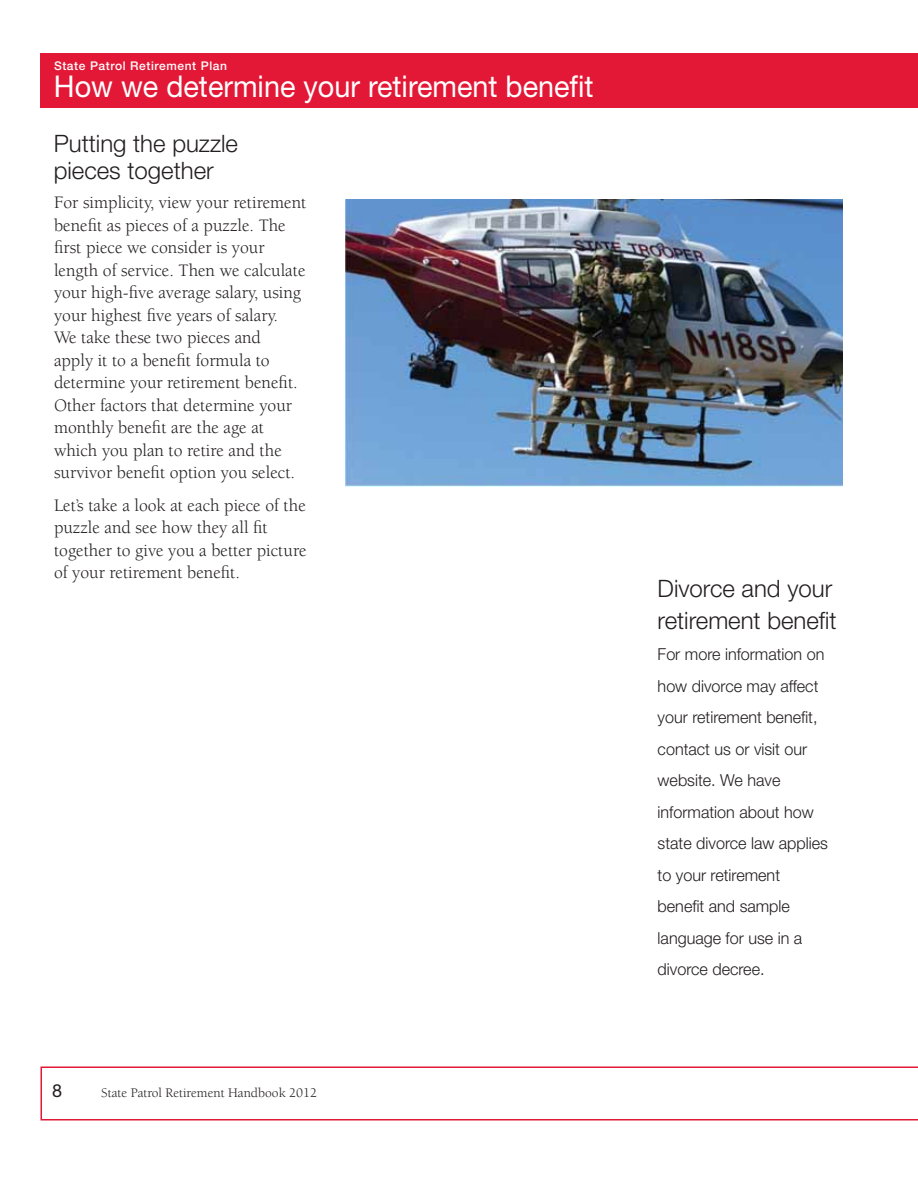
<style>
.page{position:relative;width:918px;height:1188px;background:#fff}
.page>*{position:absolute;margin:0;border:0;box-sizing:border-box;transform-origin:0 0}
.t1{font:30px "Helvetica Neue LT Std";color:#fff;scale:.96 1}
.t2{font:300 24px/27px "Helvetica Neue LT Std";color:#231f20}
.t3{font:18px/22.5px "Berkeley Std";color:#231f20}
.t4{font:18px "Helvetica Neue LT Std";color:#231f20}
.t5{font:300 16.5px/31.5px "Helvetica Neue LT Std";color:#231f20}
.t6{font:13.5px "Berkeley Std";color:#231f20}
.t7{font:500 12px "Helvetica Neue LT Std";letter-spacing:.05em;color:#fff}
</style>
<div class="page">
<div style="left:40px;top:54px;width:878px;height:54px;background:#e31836"></div>
<img style="left:345px;top:200px;width:497px;height:286px">
<svg style="left:40px;top:1066px;width:878px;height:55px"></svg>
<p class="t7" style="left:54px;top:61px;width:175px">State Patrol Retirement Plan</p>
<h1 class="t1" style="left:54px;top:75px;width:564px">How we determine your retirement benefit</h1>
<h2 class="t2" style="left:54px;top:133px;width:186px">Putting the puzzle pieces together</h2>
<p class="t3" style="left:54px;top:193px;width:254px">For simplicity, view your retirement benefit as pieces of a puzzle. The first piece we consider is your length of service. Then we calculate your high-five average salary, using your highest five years of salary.<br>We take these two pieces and<br>apply it to a benefit formula to determine your retirement benefit.<br>Other factors that determine your monthly benefit are the age at which you plan to retire and the survivor benefit option you select.</p>
<p class="t3" style="left:54px;top:495px;width:254px">Let’s take a look at each piece of the puzzle and see how they all fit together to give you a better picture of your retirement benefit.</p>
<p class="t4" style="left:52px;top:1084px;width:12px">8</p>
<p class="t6" style="left:101px;top:1087px;width:218px">State Patrol Retirement Handbook 2012</p>
<h2 class="t2" style="left:658px;top:575px;width:181px;line-height:31.5px">Divorce and your retirement benefit</h2>
<p class="t5" style="left:658px;top:640px;width:172px">For more information on how divorce may affect your retirement benefit, contact us or visit our website. We have information about how state divorce law applies to your retirement benefit and sample language for use in a divorce decree.</p>
</div>
